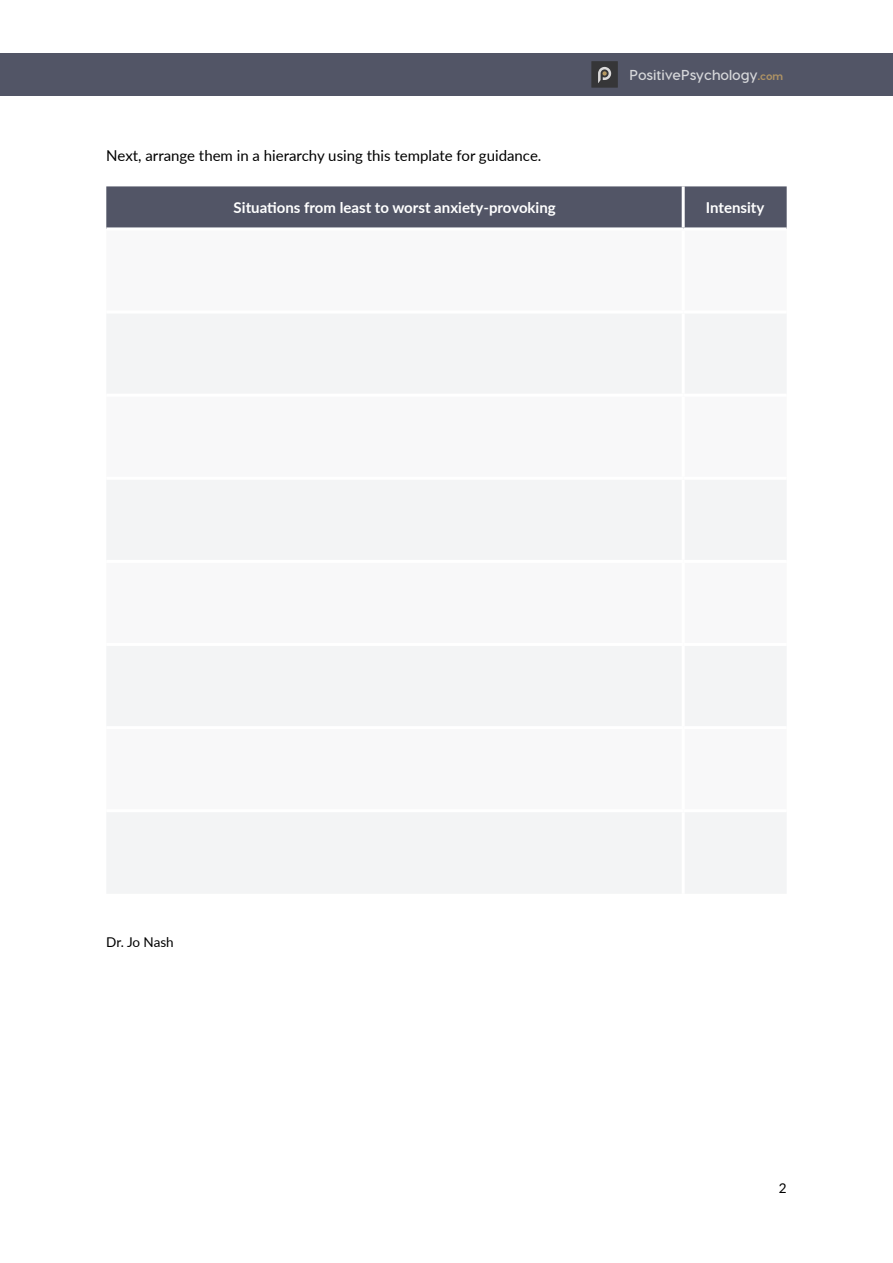
<style>
.page{position:relative;width:893px;height:1263px;background:#fff}
.page>*{position:absolute;margin:0;border:0;box-sizing:border-box;transform-origin:0 0}
.t1{font:15px "Lato";color:#000}
.t2{font:700 15px "Lato";color:#fff}
.t3{font:700 14.4px "Visby CF";color:#d6d7da}
.t4{font:13.5px "Lato";letter-spacing:-.01em;color:#000}
.s1{font-weight:800;font-size:10.8px;color:#af9364}
</style>
<div class="page">
<div style="left:0;top:53px;width:893px;height:43px;background:#525566"></div>
<div style="left:591px;top:61px;width:27px;height:27px;background:#363638"></div>
<svg style="left:598px;top:67px;width:13px;height:16px"></svg>
<div style="left:106px;top:186px;width:681px;height:41px;background:#525566"></div>
<div style="left:107px;top:314px;width:679px;height:579px;background:#f3f4f5"></div>
<hr style="left:682px;top:186px;width:3px;height:41px;background:#fff">
<hr style="left:682px;top:314px;width:3px;height:80px;background:#fff">
<hr style="left:106px;top:394px;width:577px;height:3px;background:#fff">
<hr style="left:683px;top:394px;width:104px;height:3px;background:#fff">
<hr style="left:682px;top:397px;width:3px;height:80px;background:#fff">
<hr style="left:106px;top:477px;width:577px;height:3px;background:#fff">
<hr style="left:683px;top:477px;width:104px;height:3px;background:#fff">
<hr style="left:682px;top:480px;width:3px;height:80px;background:#fff">
<hr style="left:682px;top:563px;width:3px;height:80px;background:#fff">
<hr style="left:682px;top:646px;width:3px;height:80px;background:#fff">
<hr style="left:682px;top:729px;width:3px;height:80px;background:#fff">
<hr style="left:682px;top:812px;width:3px;height:82px;background:#fff">
<hr style="left:106px;top:560px;width:577px;height:3px;background:#fff">
<hr style="left:683px;top:560px;width:104px;height:3px;background:#fff">
<hr style="left:106px;top:643px;width:577px;height:3px;background:#fff">
<hr style="left:683px;top:643px;width:104px;height:3px;background:#fff">
<hr style="left:106px;top:726px;width:577px;height:3px;background:#fff">
<hr style="left:683px;top:726px;width:104px;height:3px;background:#fff">
<hr style="left:106px;top:809px;width:577px;height:3px;background:#fff">
<hr style="left:683px;top:809px;width:104px;height:3px;background:#fff">
<p class="t3" style="left:629px;top:66px;width:155px">PositivePsychology<span class="s1">.com</span></p>
<p class="t1" style="left:106px;top:145px;width:437px">Next, arrange them in a hierarchy using this template for guidance.</p>
<p class="t2" style="left:234px;top:197px;width:324px">Situations from least to worst anxiety-provoking</p>
<p class="t2" style="left:706px;top:197px;width:60px">Intensity</p>
<p class="t4" style="left:106px;top:933px;width:69px">Dr. Jo Nash</p>
<p class="t4" style="left:779px;top:1178px;width:9px">2</p>
</div>
